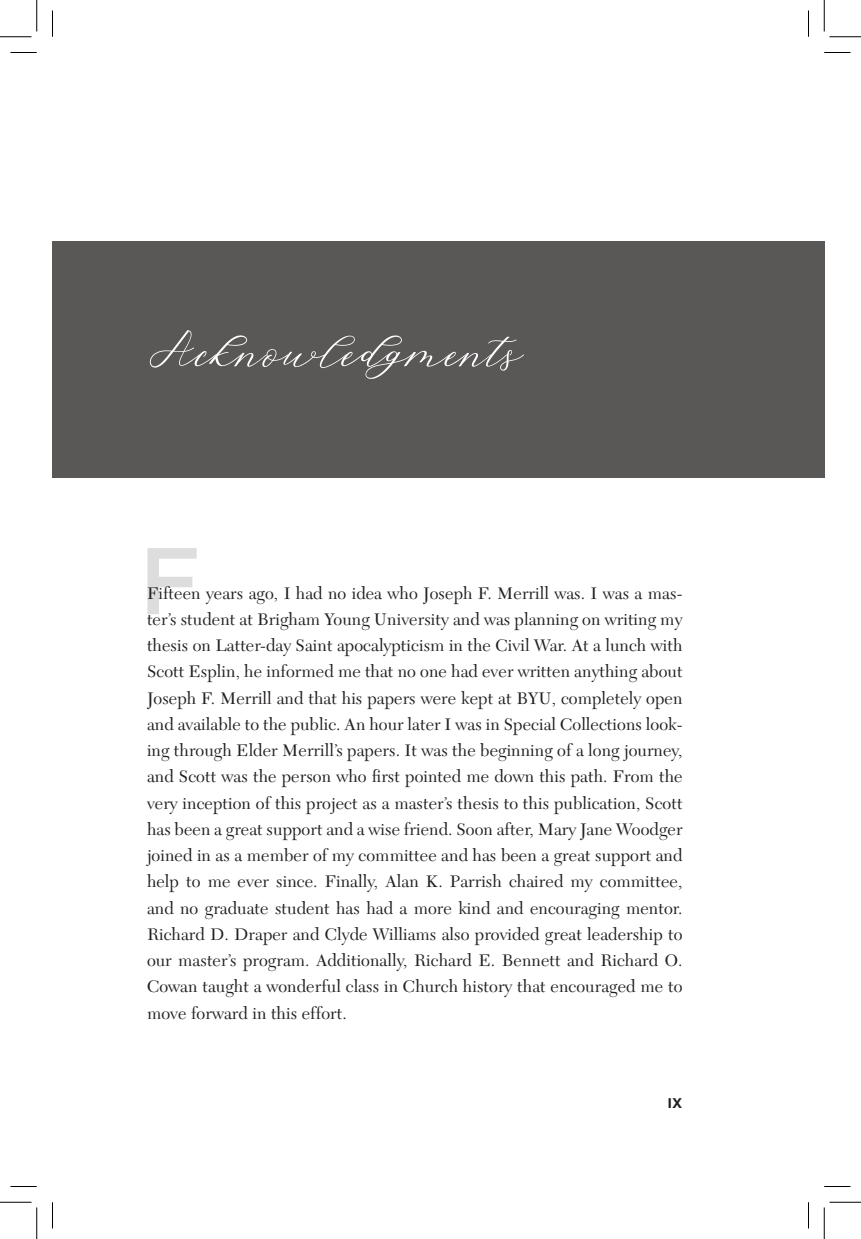
<style>
.page{position:relative;width:861px;height:1239px;background:#fff}
.page>*{position:absolute;margin:0;border:0;box-sizing:border-box;transform-origin:0 0}
.t1{font:500 94.5px "Gotham";color:#231f20}
.Heading_1{font:57.75px "Hello Sarrah Script";letter-spacing:.01em;color:#fff}
.No_indent{font:17.5px/26.2px "New Caledonia LT Std";letter-spacing:.005em;color:#231f20;text-align:justify}
.t2{font:700 14px "Gotham";color:#231f20}
</style>
<div class="page">
<div style="left:52px;top:242px;width:772px;height:236px;background:#5a5757"></div>
<svg style="left:10px;top:52px;width:27px;height:1px"></svg>
<svg style="left:824px;top:52px;width:26px;height:1px"></svg>
<svg style="left:10px;top:1186px;width:27px;height:1px"></svg>
<svg style="left:824px;top:1186px;width:26px;height:1px"></svg>
<svg style="left:52px;top:10px;width:1px;height:27px"></svg>
<svg style="left:52px;top:1202px;width:1px;height:26px"></svg>
<svg style="left:808px;top:10px;width:1px;height:27px"></svg>
<svg style="left:808px;top:1202px;width:1px;height:26px"></svg>
<hr style="left:0;top:36px;width:32px;height:1px;background:#000">
<hr style="left:830px;top:36px;width:31px;height:1px;background:#000">
<hr style="left:0;top:1202px;width:32px;height:1px;background:#000">
<hr style="left:830px;top:1202px;width:31px;height:1px;background:#000">
<hr style="left:36px;top:0;width:1px;height:32px;background:#000">
<hr style="left:36px;top:1208px;width:1px;height:31px;background:#000">
<hr style="left:824px;top:0;width:1px;height:32px;background:#000">
<hr style="left:824px;top:1208px;width:1px;height:31px;background:#000">
<p class="Heading_1" style="left:147px;top:326px;width:378px">Acknowledgments</p>
<h1 class="t1" style="left:139px;top:519px;width:63px">F</h1>
<p class="No_indent" style="left:147px;top:580px;width:537px">Fifteen years ago, I had no idea who Joseph F. Merrill was. I was a mas&shy;ter’s student at Brigham Young University and was planning on writing my thesis on Latter-day Saint apocalypticism in the Civil War. At a lunch with Scott Esplin, he informed me that no one had ever written anything about Joseph F. Merrill and that his papers were kept at BYU, completely open and available to the public. An hour later I was in Special Collections look&shy;ing through Elder Merrill’s papers. It was the beginning of a long journey, and Scott was the person who first pointed me down this path. From the very inception of this project as a master’s thesis to this publication, Scott has been a great support and a wise friend. Soon after, Mary Jane Woodger joined in as a member of my committee and has been a great support and help to me ever since. Finally, Alan K. Parrish chaired my committee, and no graduate student has had a more kind and encouraging mentor.<br>Richard D. Draper and Clyde Williams also provided great leadership to our master’s program. Additionally, Richard E. Bennett and Richard O.<br>Cowan taught a wonderful class in Church history that encouraged me to move forward in this effort.</p>
<p class="t2" style="left:667px;top:1095px;width:17px">ix</p>
</div>
